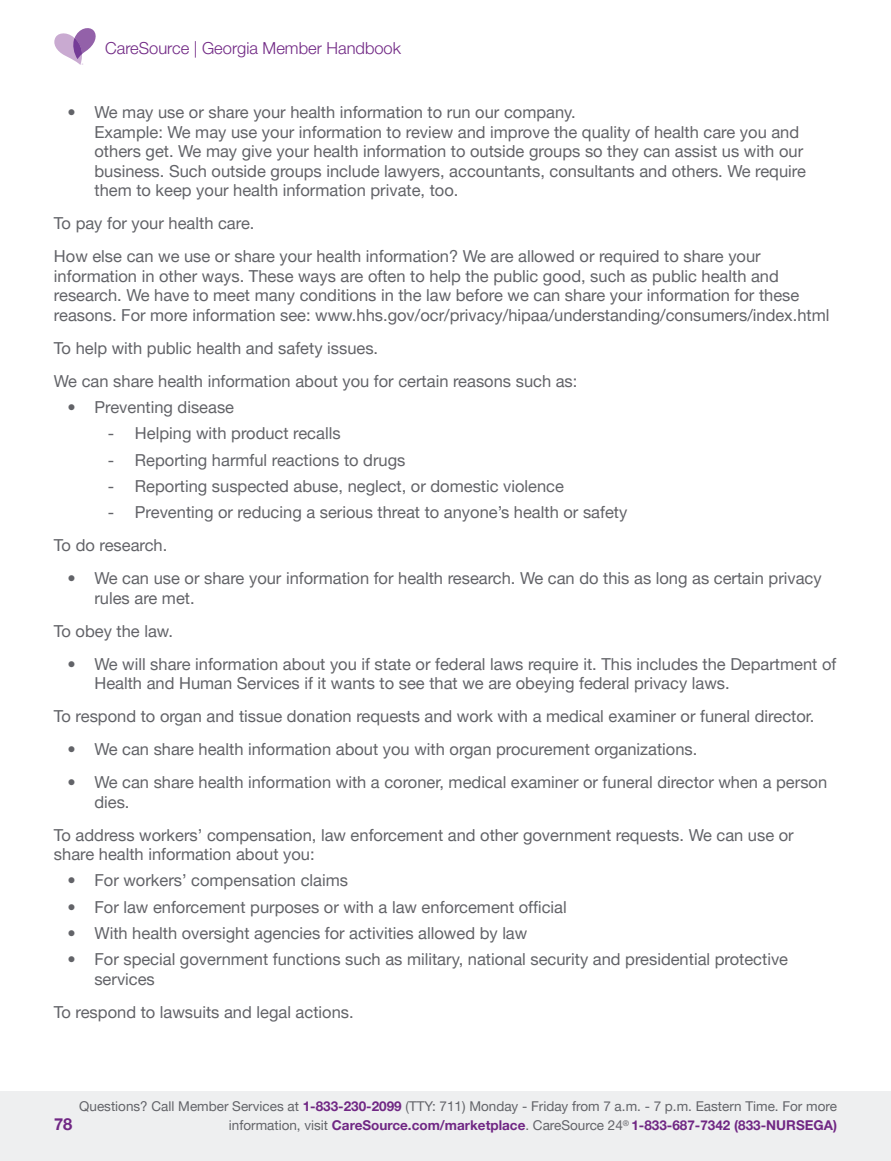
<style>
.page{position:relative;width:891px;height:1161px;background:#fff}
.page>*{position:absolute;margin:0;border:0;box-sizing:border-box;transform-origin:0 0}
.t1{font:16.5px/19.5px "Helvetica Neue LT Pro";color:#626368}
.t2{font:300 16.5px "Helvetica Neue LT Pro";color:#702784}
.t3{font:700 16.5px "Helvetica Neue LT Pro";color:#702784}
.t4{font:13.5px/19.5px "Helvetica Neue LT Pro";color:#626368;text-align:right}
.s1{font-weight:700;color:#702784}
</style>
<div class="page">
<div style="left:0;top:1091px;width:891px;height:70px;background:#eeeff0"></div>
<svg style="left:54px;top:28px;width:42px;height:37px"></svg>
<p class="t2" style="left:105px;top:38px;width:297px">CareSource | Georgia Member Handbook</p>
<p class="t1" style="left:94px;top:102px;width:713px;text-indent:-27px">• We may use or share your health information to run our company.<br>Example: We may use your information to review and improve the quality of health care you and others get. We may give your health information to outside groups so they can assist us with our business. Such outside groups include lawyers, accountants, consultants and others. We require them to keep your health information private, too.</p>
<p class="t1" style="left:54px;top:213px;width:202px">To pay for your health care.</p>
<p class="t1" style="left:54px;top:246px;width:777px">How else can we use or share your health information? We are allowed or required to share your information in other ways. These ways are often to help the public good, such as public health and research. We have to meet many conditions in the law before we can share your information for these reasons. For more information see: www.hhs.gov/ocr/privacy/hipaa/understanding/consumers/index.html</p>
<p class="t1" style="left:54px;top:338px;width:326px">To help with public health and safety issues.</p>
<p class="t1" style="left:54px;top:371px;width:525px">We can share health information about you for certain reasons such as:</p>
<p class="t1" style="left:67px;top:397px;width:168px">• Preventing disease</p>
<p class="t1" style="left:108px;top:423px;width:234px">- Helping with product recalls</p>
<p class="t1" style="left:108px;top:450px;width:299px">- Reporting harmful reactions to drugs</p>
<p class="t1" style="left:108px;top:476px;width:458px">- Reporting suspected abuse, neglect, or domestic violence</p>
<p class="t1" style="left:108px;top:502px;width:521px">- Preventing or reducing a serious threat to anyone’s health or safety</p>
<p class="t1" style="left:54px;top:535px;width:115px">To do research.</p>
<p class="t1" style="left:94px;top:568px;width:729px;text-indent:-27px">• We can use or share your information for health research. We can do this as long as certain privacy rules are met.</p>
<p class="t1" style="left:54px;top:621px;width:121px">To obey the law.</p>
<p class="t1" style="left:94px;top:654px;width:743px;text-indent:-27px">• We will share information about you if state or federal laws require it. This includes the Department of<br>Health and Human Services if it wants to see that we are obeying federal privacy laws.</p>
<p class="t1" style="left:54px;top:706px;width:762px">To respond to organ and tissue donation requests and work with a medical examiner or funeral director.</p>
<p class="t1" style="left:67px;top:739px;width:631px">• We can share health information about you with organ procurement organizations.</p>
<p class="t1" style="left:94px;top:772px;width:734px;text-indent:-27px">• We can share health information with a coroner, medical examiner or funeral director when a person dies.</p>
<p class="t1" style="left:54px;top:825px;width:741px">To address workers’ compensation, law enforcement and other government requests. We can use or share health information about you:</p>
<p class="t1" style="left:67px;top:870px;width:282px">• For workers’ compensation claims</p>
<p class="t1" style="left:67px;top:897px;width:501px">• For law enforcement purposes or with a law enforcement official</p>
<p class="t1" style="left:67px;top:923px;width:461px">• With health oversight agencies for activities allowed by law</p>
<p class="t1" style="left:94px;top:949px;width:695px;text-indent:-27px">• For special government functions such as military, national security and presidential protective services</p>
<p class="t1" style="left:54px;top:1002px;width:301px">To respond to lawsuits and legal actions.</p>
<p class="t4" style="left:79px;top:1096px;width:759px">Questions? Call Member Services at <span class="s1">1-833-230-2099</span> (TTY: 711) Monday - Friday from 7 a.m. - 7 p.m. Eastern Time. For more information, visit <span class="s1">CareSource.com/marketplace</span>. CareSource 24<sup>®</sup> <span class="s1">1-833-687-7342 (833-NURSEGA)</span></p>
<p class="t3" style="left:54px;top:1114px;width:20px">78</p>
</div>
